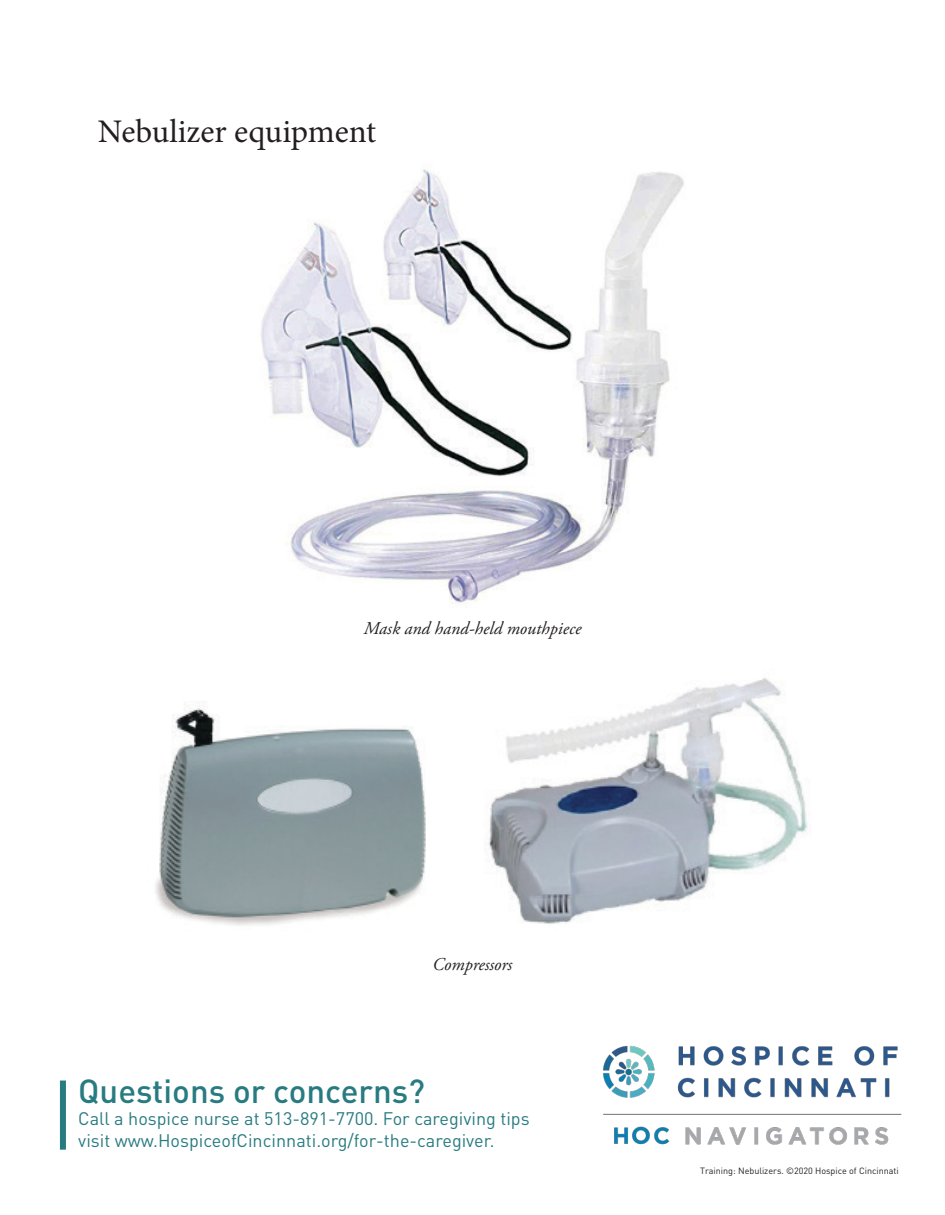
<style>
.page{position:relative;width:945px;height:1215px;background:#fff}
.page>*{position:absolute;margin:0;border:0;box-sizing:border-box;transform-origin:0 0}
.t1{font:500 33px "DIN Pro";color:#287b81}
.t2{font:33px "Minion Pro";color:#231f20}
.t3{font:18px/21.6px "DIN Pro";color:#287b81}
.t4{font:italic 18px "Adobe Garamond Pro";color:#231f20}
.t5{font:9px "DIN Pro";color:#231f20}
</style>
<div class="page">
<div style="left:60px;top:1081px;width:6px;height:69px;background:#287b81"></div>
<img style="left:261px;top:169px;width:423px;height:435px">
<img style="left:155px;top:705px;width:271px;height:221px">
<img style="left:486px;top:678px;width:322px;height:246px">
<img style="left:603px;top:1045px;width:299px;height:100px">
<p class="t2" style="left:98px;top:109px;width:280px">Nebulizer equipment</p>
<p class="t4" style="left:364px;top:618px;width:219px">Mask and hand-held mouthpiece</p>
<p class="t4" style="left:433px;top:954px;width:81px">Compressors</p>
<p class="t1" style="left:78px;top:1065px;width:348px">Questions or concerns?</p>
<p class="t3" style="left:78px;top:1106px;width:453px">Call a hospice nurse at 513-891-7700. For caregiving tips visit www.HospiceofCincinnati.org/for-the-caregiver.</p>
<p class="t5" style="left:700px;top:1163px;width:200px">Training: Nebulizers. ©2020 Hospice of Cincinnati</p>
</div>
